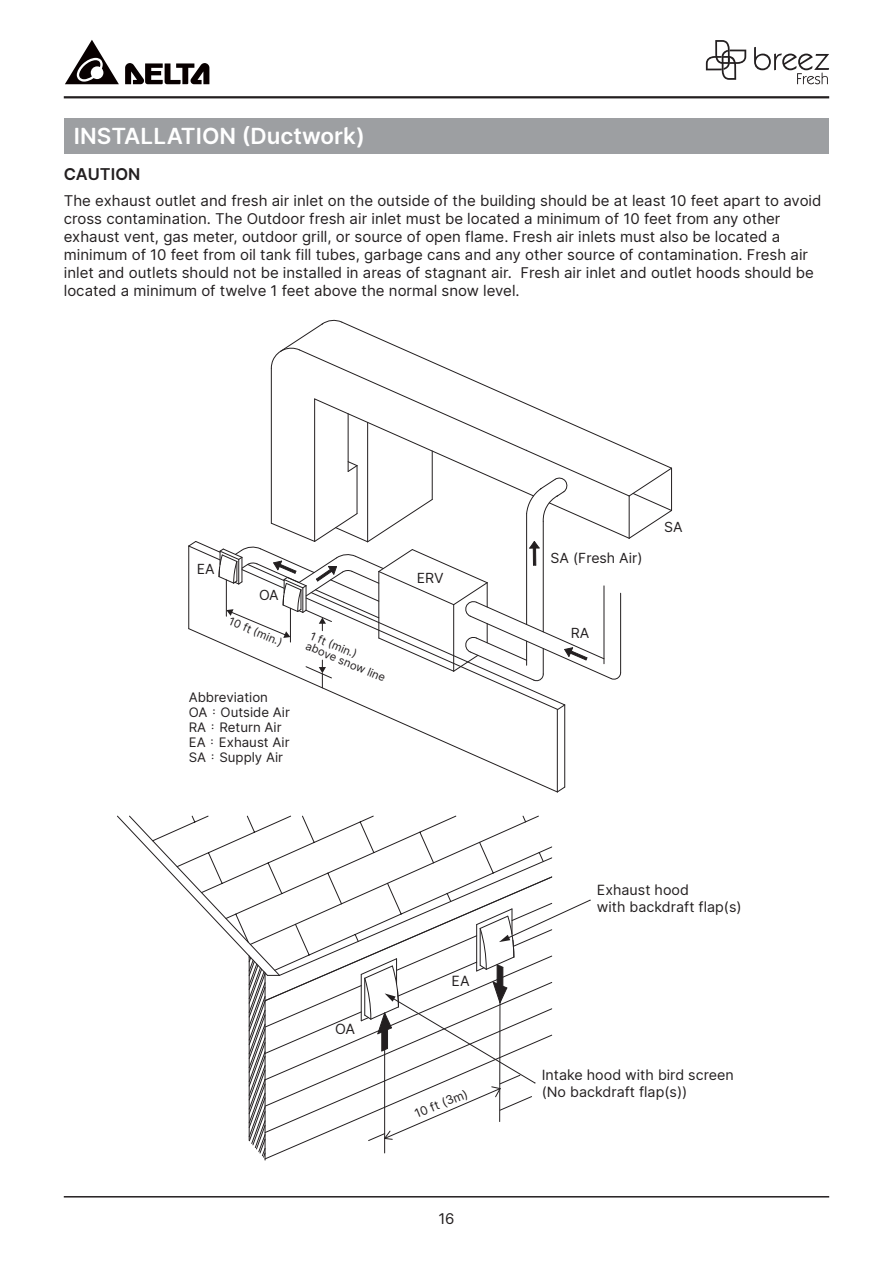
<style>
.page{position:relative;width:893px;height:1263px;background:#fff}
.page>*{position:absolute;margin:0;border:0;box-sizing:border-box;transform-origin:0 0}
.t1{font:600 22.5px "Delta Sans";color:#fff}
._11P-DeltaSans-Bold{font:600 16.5px "Delta Sans";color:#231f20}
._10P-DeltaSans-R{font:15px/18px "Delta Sans";color:#231f20}
.t2{font:14.25px/17.1px "Delta Sans";color:#231f20}
.t3{font:14.1px "Delta Sans";color:#231f20}
.t4{font:13.2px/15px "Delta Sans";color:#231f20}
.t5{font:12.3px "Delta Sans";color:#231f20}
.t6{font:11.25px/11.1px "Delta Sans";color:#231f20}
.s1{font-family:"Adobe Ming Std";font-weight:300}
</style>
<div class="page">
<hr style="left:64px;top:96px;width:765px;height:2px;background:#231f20">
<hr style="left:64px;top:1196px;width:765px;height:1px;background:#231f20">
<svg style="left:125px;top:63px;width:84px;height:21px"></svg>
<svg style="left:65px;top:40px;width:54px;height:44px"></svg>
<svg style="left:706px;top:40px;width:40px;height:40px"></svg>
<svg style="left:754px;top:47px;width:75px;height:37px"></svg>
<div style="left:64px;top:118px;width:765px;height:35px;background:#9d9fa2"></div>
<svg style="left:341px;top:322px;width:173px;height:76px"></svg>
<hr style="left:271px;top:368px;width:1px;height:155px;background:#231f20">
<svg style="left:271px;top:319px;width:72px;height:50px"></svg>
<svg style="left:371px;top:710px;width:186px;height:82px"></svg>
<hr style="left:564px;top:705px;width:1px;height:82px;background:#231f20">
<svg style="left:556px;top:786px;width:10px;height:7px"></svg>
<hr style="left:557px;top:709px;width:1px;height:83px;background:#231f20">
<svg style="left:188px;top:398px;width:484px;height:312px"></svg>
<hr style="left:188px;top:546px;width:1px;height:83px;background:#231f20">
<svg style="left:117px;top:815px;width:474px;height:345px"></svg>
<p class="t1" style="left:74px;top:118px;width:292px">INSTALLATION (Ductwork)</p>
<p class="_11P-DeltaSans-Bold" style="left:64px;top:162px;width:78px">CAUTION</p>
<p class="_10P-DeltaSans-R" style="left:64px;top:191px;width:759px">The exhaust outlet and fresh air inlet on the outside of the building should be at least 10 feet apart to avoid cross contamination. The Outdoor fresh air inlet must be located a minimum of 10 feet from any other exhaust vent, gas meter, outdoor grill, or source of open flame. Fresh air inlets must also be located a minimum of 10 feet from oil tank fill tubes, garbage cans and any other source of contamination. Fresh air inlet and outlets should not be installed in areas of stagnant air. Fresh air inlet and outlet hoods should be located a minimum of twelve 1 feet above the normal snow level.</p>
<p class="t3" style="left:197px;top:559px;width:19px">EA</p>
<p class="t3" style="left:259px;top:585px;width:21px">OA</p>
<p class="t6" style="left:232px;top:615px;width:58px;rotate:23deg">10 ft (min.)</p>
<p class="t4" style="left:189px;top:689px;width:103px">Abbreviation<br>OA<span class="s1">：</span>Outside Air<br>RA<span class="s1">：</span>Return Air<br>EA<span class="s1">：</span>Exhaust Air<br>SA<span class="s1">：</span>Supply Air</p>
<p class="t6" style="left:313px;top:629px;width:87px;rotate:23deg">1 ft (min.)<br>above snow line</p>
<p class="t3" style="left:417px;top:568px;width:28px">ERV</p>
<p class="t2" style="left:335px;top:1020px;width:22px">OA</p>
<p class="t2" style="left:452px;top:972px;width:20px">EA</p>
<p class="t5" style="left:412px;top:1105px;width:58px;rotate:-22deg">10 ft (3m)</p>
<p class="_10P-DeltaSans-R" style="left:438px;top:1209px;width:18px">16</p>
<p class="t3" style="left:550px;top:547px;width:94px">SA (Fresh Air)</p>
<p class="t3" style="left:664px;top:517px;width:20px">SA</p>
<p class="t3" style="left:571px;top:622px;width:20px">RA</p>
<p class="t2" style="left:597px;top:881px;width:146px">Exhaust hood<br>with backdraft flap(s)</p>
<p class="t2" style="left:542px;top:1065px;width:194px">Intake hood with bird screen (No backdraft flap(s))</p>
</div>
